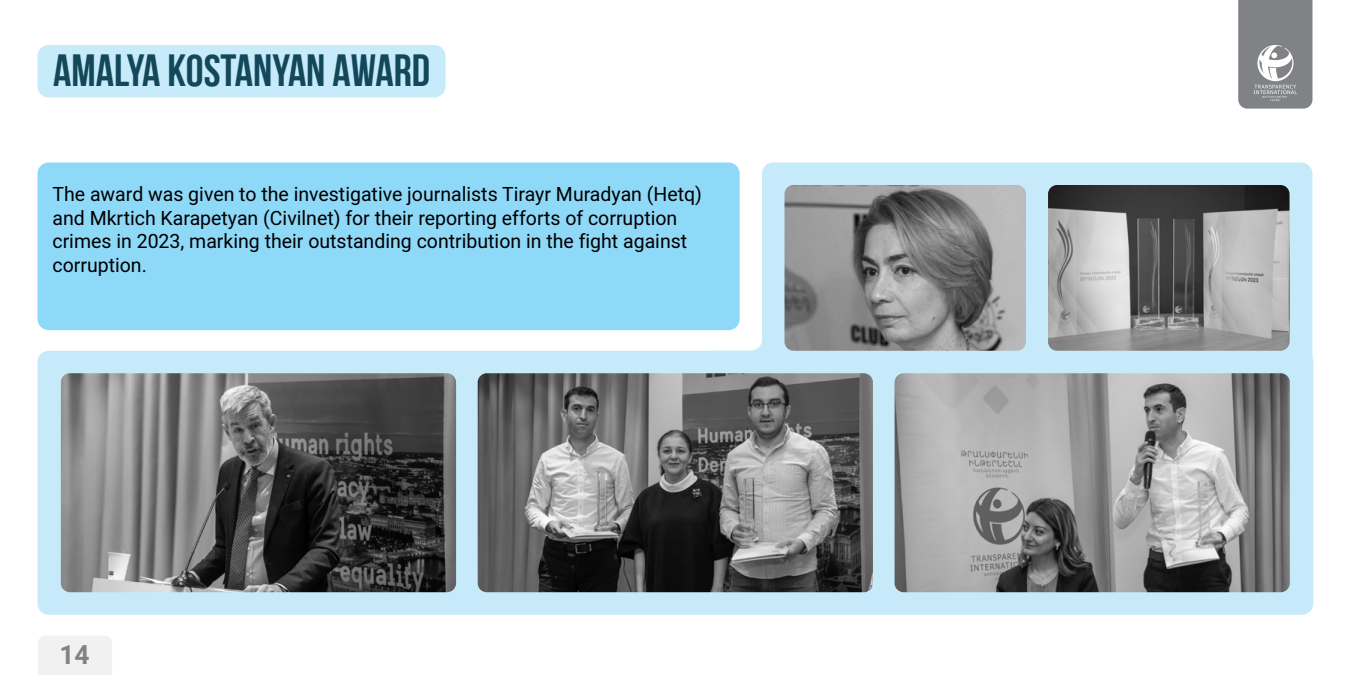
<style>
.page{position:relative;width:1350px;height:675px;background:#fff}
.page>*{position:absolute;margin:0;border:0;box-sizing:border-box;transform-origin:0 0}
.t1{font:45px "Arm Hmks Bebas Neue";color:#13485b}
.t2{font:700 26.25px "Mardoto";color:#808285}
.t3{font:19.5px/23.4px "Mardoto";color:#000}
</style>
<div class="page">
<div style="left:762px;top:162px;width:550px;height:284px;background:#c7eafb;border-radius:11px"></div>
<div style="left:38px;top:45px;width:408px;height:53px;background:#c7ebfa;border-radius:11px"></div>
<div style="left:38px;top:351px;width:1275px;height:264px;background:#c7eafb;border-radius:11px"></div>
<div style="left:38px;top:163px;width:702px;height:167px;background:#8ed8f8;border-radius:11px"></div>
<img style="left:61px;top:373px;width:395px;height:219px">
<img style="left:478px;top:373px;width:395px;height:219px">
<img style="left:895px;top:373px;width:395px;height:219px">
<img style="left:1048px;top:185px;width:242px;height:166px">
<img style="left:784px;top:185px;width:242px;height:166px">
<div style="left:38px;top:636px;width:74px;height:39px;background:#f1f1f2"></div>
<svg style="left:1238px;top:0;width:74px;height:109px;background:#8d8f92"></svg>
<h1 class="t1" style="left:53px;top:46px;width:379px">AMALYA KOSTANYAN AWARD</h1>
<p class="t3" style="left:52px;top:182px;width:651px">The award was given to the investigative journalists Tirayr Muradyan (Hetq) and Mkrtich Karapetyan (Civilnet) for their reporting efforts of corruption crimes in 2023, marking their outstanding contribution in the fight against corruption.</p>
<h2 class="t2" style="left:59px;top:637px;width:32px">14</h2>
</div>
